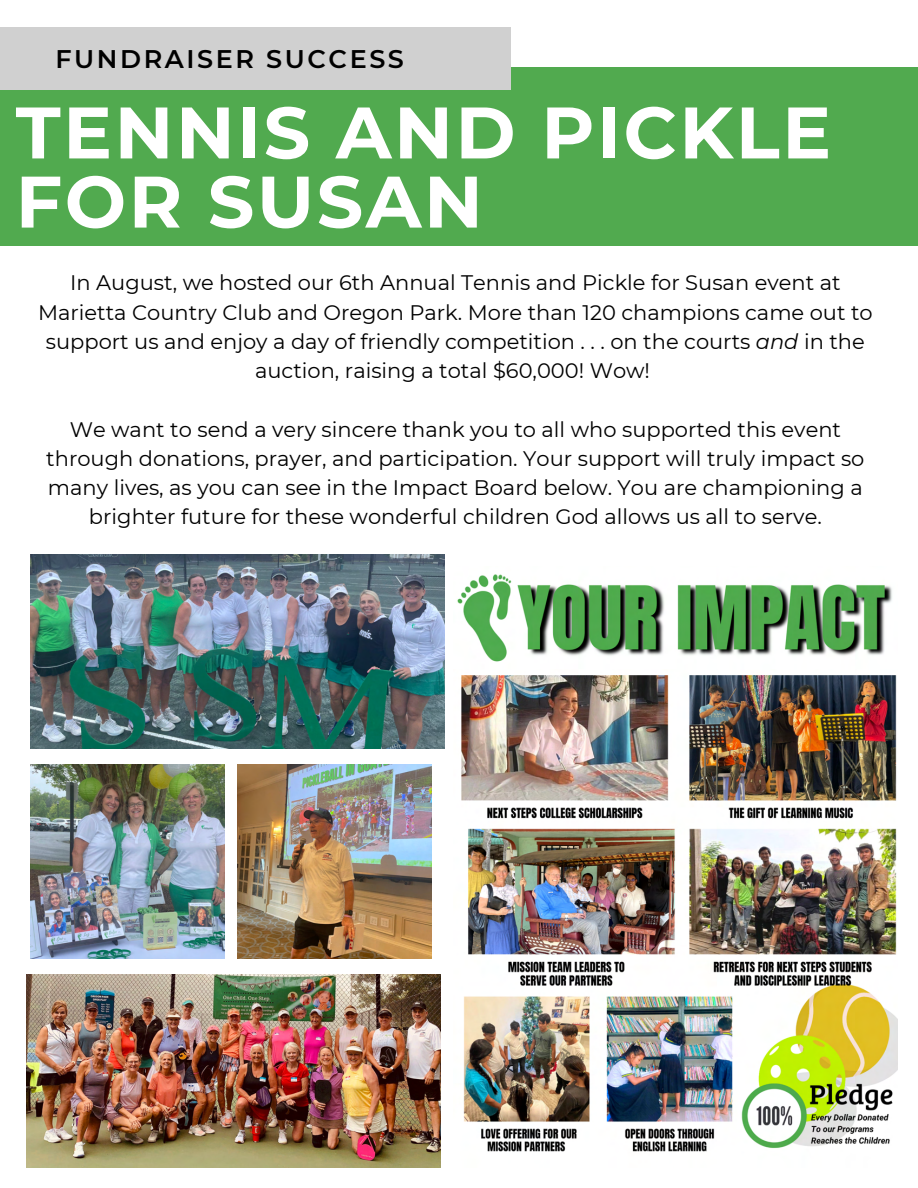
<style>
.page{position:relative;width:918px;height:1188px;background:#fff}
.page>*{position:absolute;margin:0;border:0;box-sizing:border-box;transform-origin:0 0}
.t1{font:700 72.75px/69.2px "Montserrat";letter-spacing:.035em;color:#fff}
.t2{font:600 25.5px "Montserrat";letter-spacing:.1em;color:#000}
.t3{font:21px/29.2px "Montserrat";color:#000;text-align:center}
.s1{font-style:italic}
</style>
<div class="page">
<img style="left:238px;top:764px;width:194px;height:194px">
<div style="left:0;top:67px;width:918px;height:179px;background:#51aa4f"></div>
<div style="left:0;top:28px;width:511px;height:62px;background:#d0d0d0"></div>
<img style="left:26px;top:974px;width:414px;height:194px">
<img style="left:31px;top:764px;width:194px;height:194px">
<img style="left:457px;top:574px;width:441px;height:578px">
<img style="left:31px;top:555px;width:414px;height:193px">
<p class="t2" style="left:56px;top:43px;width:350px">FUNDRAISER SUCCESS</p>
<p class="t1" style="left:16px;top:98px;width:817px">TENNIS AND PICKLE<br>FOR SUSAN</p>
<p class="t3" style="left:38px;top:268px;width:836px">In August, we hosted our 6th Annual Tennis and Pickle for Susan event at Marietta Country Club and Oregon Park. More than 120 champions came out to support us and enjoy a day of friendly competition . . . on the courts <span class="s1">and</span> in the auction, raising a total $60,000! Wow!</p>
<p class="t3" style="left:46px;top:414px;width:820px">We want to send a very sincere thank you to all who supported this event through donations, prayer, and participation. Your support will truly impact so many lives, as you can see in the Impact Board below. You are championing a brighter future for these wonderful children God allows us all to serve.</p>
</div>
